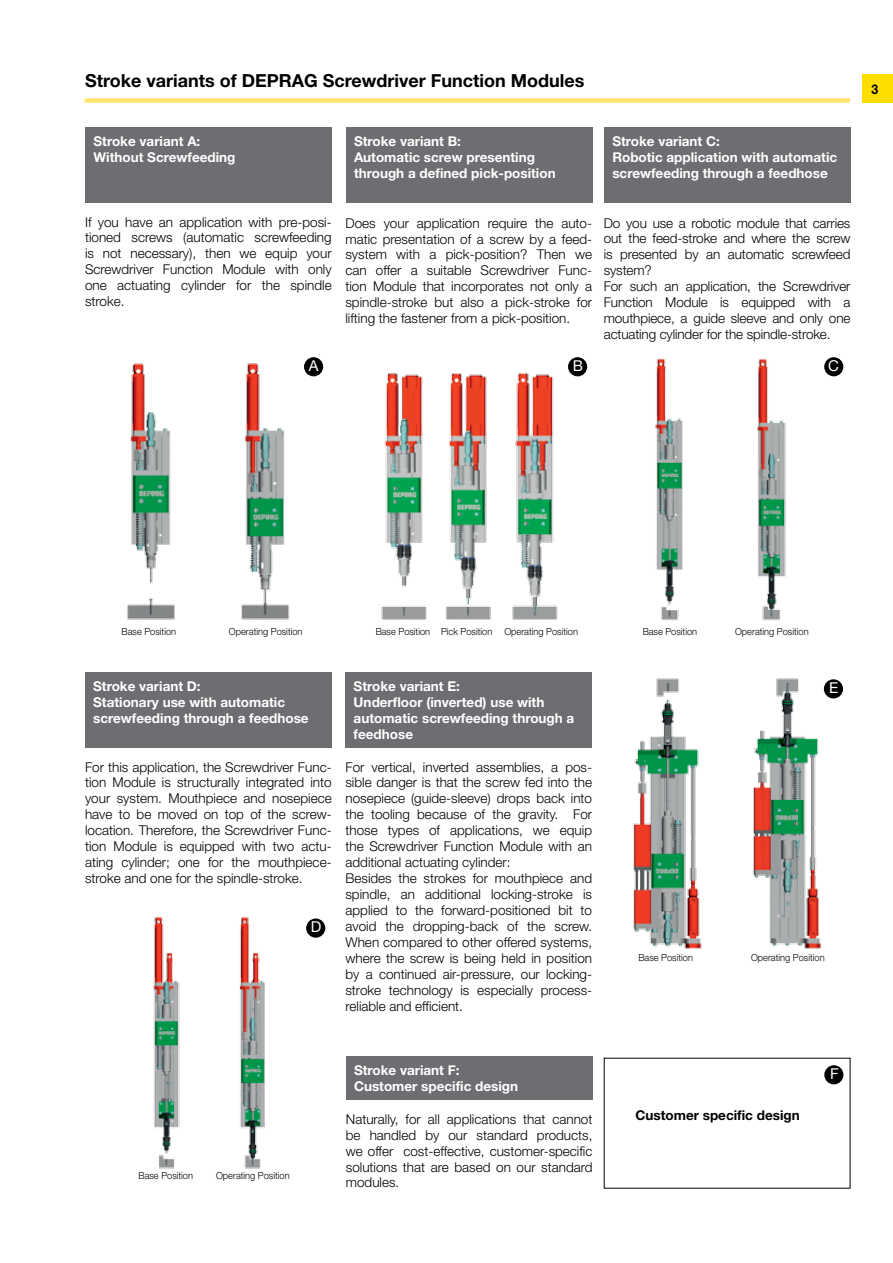
<style>
.page{position:relative;width:893px;height:1263px;background:#fff}
.page>*{position:absolute;margin:0;border:0;box-sizing:border-box;transform-origin:0 0}
.t1{font:700 18px "Helvetica Neue LT Std";color:#000}
.t2{font:15px "Helvetica Neue LT Std";color:#fff}
.t3{font:300 13.5px/15.9px "Helvetica Neue LT Std";color:#000;text-align:justify}
.t4{font:700 13.5px/15.9px "Helvetica Neue LT Std";color:#fff}
.t5{font:700 13.5px "Helvetica Neue LT Std";color:#000}
.t6{font:700 13.5px "Helvetica Neue LT Std";color:#000;scale:.9 1}
.t7{font:300 9.75px "Helvetica Neue LT Std";color:#000;scale:.95 1}
</style>
<div class="page">
<div style="left:863px;top:74px;width:30px;height:29px;background:#fd0"></div>
<div style="left:85px;top:98px;width:765px;height:5px;background:#ffe56b"></div>
<img style="left:381px;top:373px;width:177px;height:247px">
<div style="left:569px;top:358px;width:17px;height:18px;background:#000;border-radius:50%"></div>
<div style="left:568px;top:357px;width:19px;height:19px;border:2px solid #000;border-radius:50%"></div>
<div style="left:825px;top:358px;width:18px;height:18px;background:#000;border-radius:50%"></div>
<div style="left:824px;top:357px;width:19px;height:19px;border:2px solid #000;border-radius:50%"></div>
<div style="left:305px;top:358px;width:17px;height:18px;background:#000;border-radius:50%"></div>
<div style="left:304px;top:357px;width:19px;height:19px;border:2px solid #000;border-radius:50%"></div>
<div style="left:307px;top:919px;width:18px;height:18px;background:#000;border-radius:50%"></div>
<div style="left:306px;top:918px;width:19px;height:20px;border:2px solid #000;border-radius:50%"></div>
<img style="left:127px;top:363px;width:163px;height:257px">
<img style="left:655px;top:358px;width:131px;height:263px">
<img style="left:633px;top:678px;width:191px;height:271px">
<img style="left:153px;top:916px;width:112px;height:253px">
<div style="left:825px;top:680px;width:17px;height:18px;background:#000;border-radius:50%"></div>
<div style="left:824px;top:679px;width:19px;height:19px;border:2px solid #000;border-radius:50%"></div>
<div style="left:85px;top:128px;width:247px;height:75px;background:#6d6e71"></div>
<div style="left:345px;top:128px;width:247px;height:75px;background:#6d6e71"></div>
<div style="left:604px;top:128px;width:247px;height:75px;background:#6d6e71"></div>
<div style="left:85px;top:673px;width:247px;height:75px;background:#6d6e71"></div>
<div style="left:345px;top:673px;width:247px;height:75px;background:#6d6e71"></div>
<div style="left:345px;top:1057px;width:247px;height:43px;background:#6d6e71"></div>
<div style="left:825px;top:1066px;width:18px;height:18px;background:#000;border-radius:50%"></div>
<div style="left:824px;top:1065px;width:19px;height:19px;border:2px solid #000;border-radius:50%"></div>
<h1 class="t1" style="left:85px;top:70px;width:501px">Stroke variants of DEPRAG Screwdriver Function Modules</h1>
<p class="t4" style="left:94px;top:133px;width:143px">Stroke variant A:<br>Without Screwfeeding</p>
<p class="t4" style="left:354px;top:133px;width:203px">Stroke variant B:<br>Automatic screw presenting through a defined pick-position</p>
<p class="t4" style="left:612px;top:133px;width:226px">Stroke variant C:<br>Robotic application with automatic screwfeeding through a feedhose</p>
<p class="t3" style="left:85px;top:213px;width:248px">If you have an application with pre-posi&shy;tioned screws (automatic screwfeeding is not necessary), then we equip your Screwdriver Function Module with only one actuating cylinder for the spindle stroke.</p>
<p class="t3" style="left:345px;top:215px;width:248px">Does your application require the auto&shy;matic presentation of a screw by a feed&shy;system with a pick-position? Then we can offer a suitable Screwdriver Func&shy;tion Module that incorporates not only a spindle-stroke but also a pick-stroke for lifting the fastener from a pick-position.</p>
<p class="t3" style="left:604px;top:214px;width:248px;text-align:left">Do you use a robotic module that carries out the feed-stroke and where the screw is presented by an automatic screwfeed system?<br>For such an application, the Screwdriver Function Module is equipped with a mouthpiece, a guide sleeve and only one actuating cylinder for the spindle-stroke.</p>
<p class="t2" style="left:309px;top:356px;width:11px">A</p>
<p class="t2" style="left:573px;top:357px;width:12px">B</p>
<p class="t2" style="left:828px;top:357px;width:12px">C</p>
<p class="t6" style="left:871px;top:81px;width:9px">3</p>
<p class="t7" style="left:229px;top:625px;width:79px">Operating Position</p>
<p class="t7" style="left:441px;top:625px;width:146px">Pick Position Operating Position</p>
<p class="t7" style="left:735px;top:625px;width:79px">Operating Position</p>
<p class="t7" style="left:122px;top:625px;width:59px">Base Position</p>
<p class="t7" style="left:376px;top:625px;width:59px">Base Position</p>
<p class="t7" style="left:643px;top:625px;width:59px">Base Position</p>
<p class="t4" style="left:93px;top:678px;width:217px">Stroke variant D:<br>Stationary use with automatic screwfeeding through a feedhose</p>
<p class="t4" style="left:354px;top:678px;width:222px">Stroke variant E:<br>Underfloor (inverted) use with automatic screwfeeding through a feedhose</p>
<p class="t2" style="left:829px;top:679px;width:11px">E</p>
<p class="t3" style="left:85px;top:758px;width:248px">For this application, the Screwdriver Func&shy;tion Module is structurally integrated into your system. Mouthpiece and nosepiece have to be moved on top of the screw&shy;location. Therefore, the Screwdriver Func&shy;tion Module is equipped with two actu&shy;ating cylinder; one for the mouthpiece&shy;stroke and one for the spindle-stroke.</p>
<p class="t2" style="left:311px;top:918px;width:12px">D</p>
<p class="t3" style="left:345px;top:758px;width:248px;text-align:left">For vertical, inverted assemblies, a pos&shy;sible danger is that the screw fed into the nosepiece (guide-sleeve) drops back into the tooling because of the gravity. For those types of applications, we equip the Screwdriver Function Module with an additional actuating cylinder:<br>Besides the strokes for mouthpiece and spindle, an additional locking-stroke is applied to the forward-positioned bit to avoid the dropping-back of the screw.<br>When compared to other offered systems, where the screw is being held in position by a continued air-pressure, our locking&shy;stroke technology is especially process&shy;reliable and efficient.</p>
<p class="t7" style="left:638px;top:951px;width:59px">Base Position</p>
<p class="t7" style="left:751px;top:951px;width:79px">Operating Position</p>
<p class="t7" style="left:139px;top:1169px;width:59px">Base Position</p>
<p class="t7" style="left:216px;top:1169px;width:79px">Operating Position</p>
<p class="t4" style="left:354px;top:1062px;width:166px">Stroke variant F:<br>Customer specific design</p>
<p class="t2" style="left:830px;top:1065px;width:10px">F</p>
<p class="t5" style="left:635px;top:1106px;width:166px">Customer specific design</p>
<p class="t3" style="left:346px;top:1110px;width:248px">Naturally, for all applications that cannot be handled by our standard products, we offer cost-effective, customer-specific solutions that are based on our standard modules.</p>
</div>
